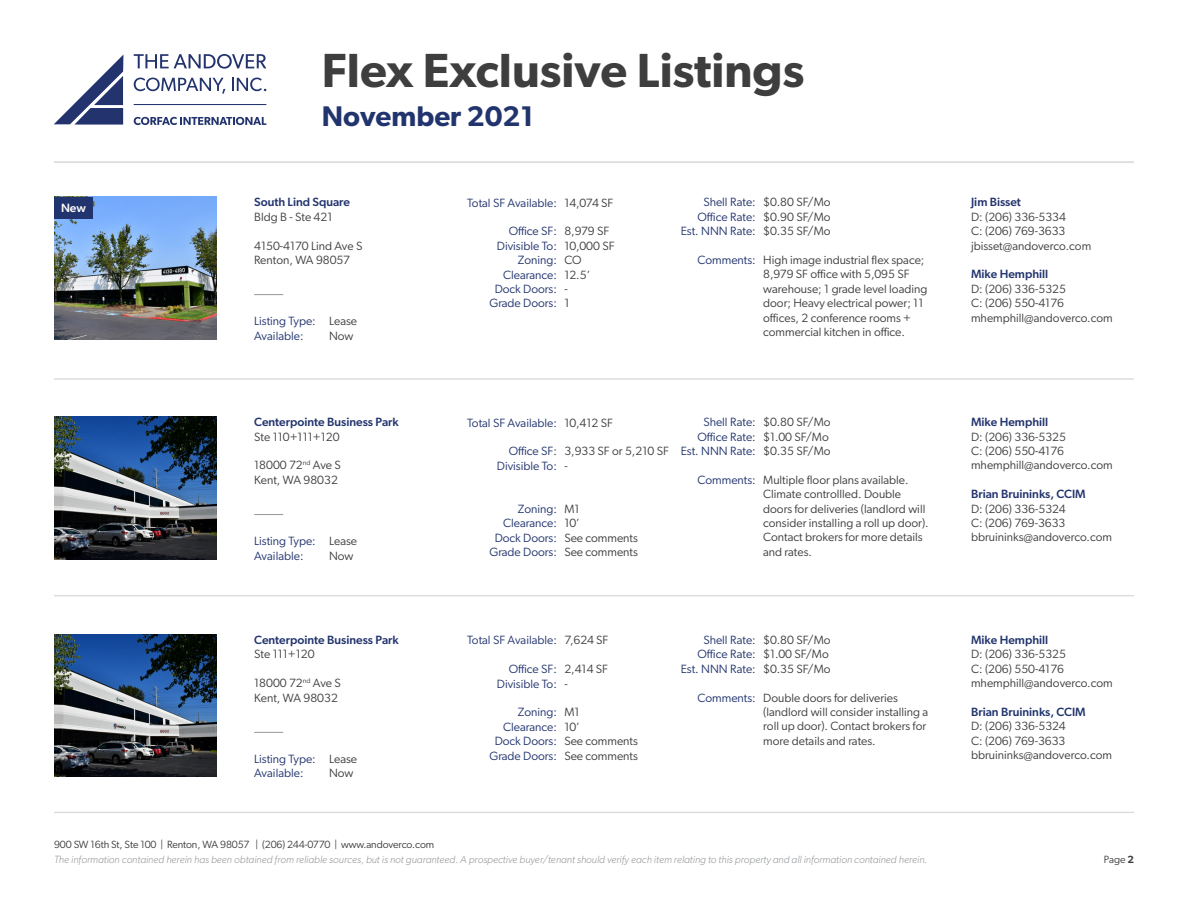
<style>
.page{position:relative;width:1188px;height:918px;background:#fff}
.page>*{position:absolute;margin:0;border:0;box-sizing:border-box;transform-origin:0 0}
.t1{font:600 48px "Gibson";color:#3e3e3f}
.t2{font:600 28.5px "Gibson";color:#22346e}
.t3{font:12px/14.4px "Gibson";color:#3e3e3f}
.t4{font:12px "Gibson";color:#22346e}
.t5{font:500 12px "Gibson";color:#22346e}
.t6{font:500 12px "Gibson";color:#fff}
.t7{font:italic 300 10.5px "Gibson";color:#939598}
.t8{font:10.5px "Gibson";letter-spacing:-.01em;color:#3e3e3f}
.s1{font-weight:600}
</style>
<div class="page">
<svg style="left:54px;top:55px;width:69px;height:70px"></svg>
<svg style="left:134px;top:54px;width:132px;height:15px"></svg>
<hr style="left:134px;top:104px;width:132px;height:1px;background:#22336d">
<svg style="left:134px;top:117px;width:132px;height:8px"></svg>
<svg style="left:134px;top:78px;width:91px;height:16px"></svg>
<svg style="left:232px;top:78px;width:34px;height:13px"></svg>
<hr style="left:54px;top:162px;width:1080px;height:1px;background:#dcdddf">
<hr style="left:54px;top:378px;width:1080px;height:2px;background:#dcdddf">
<hr style="left:54px;top:595px;width:1080px;height:1px;background:#dcdddf">
<hr style="left:54px;top:812px;width:1080px;height:1px;background:#dcdddf">
<img style="left:54px;top:417px;width:162px;height:142px">
<svg style="left:254px;top:514px;width:29px;height:1px"></svg>
<img style="left:54px;top:197px;width:162px;height:142px">
<svg style="left:254px;top:294px;width:29px;height:1px"></svg>
<div style="left:54px;top:197px;width:39px;height:21px;background:#22346e"></div>
<img style="left:54px;top:634px;width:162px;height:143px">
<svg style="left:254px;top:732px;width:29px;height:1px"></svg>
<p class="t6" style="left:61px;top:201px;width:26px">New</p>
<h1 class="t1" style="left:322px;top:42px;width:484px">Flex Exclusive Listings</h1>
<h2 class="t2" style="left:322px;top:100px;width:213px">November 2021</h2>
<p class="t5" style="left:254px;top:195px;width:97px">South Lind Square</p>
<p class="t3" style="left:254px;top:209px;width:80px">Bldg B - Ste 421</p>
<p class="t3" style="left:254px;top:238px;width:110px">4150-4170 Lind Ave S</p>
<p class="t3" style="left:254px;top:252px;width:97px">Renton, WA 98057</p>
<p class="t4" style="left:254px;top:314px;width:63px">Listing Type:</p>
<p class="t4" style="left:254px;top:328px;width:51px">Available:</p>
<p class="t3" style="left:329px;top:314px;width:30px">Lease</p>
<p class="t3" style="left:329px;top:328px;width:26px">Now</p>
<p class="t5" style="left:254px;top:415px;width:146px">Centerpointe Business Park</p>
<p class="t3" style="left:254px;top:429px;width:87px">Ste 110+111+120</p>
<p class="t3" style="left:254px;top:458px;width:88px">18000 72<sup>nd</sup> Ave S</p>
<p class="t3" style="left:254px;top:472px;width:85px">Kent, WA 98032</p>
<p class="t4" style="left:254px;top:534px;width:63px">Listing Type:</p>
<p class="t4" style="left:254px;top:548px;width:51px">Available:</p>
<p class="t3" style="left:329px;top:534px;width:30px">Lease</p>
<p class="t3" style="left:329px;top:548px;width:26px">Now</p>
<p class="t5" style="left:254px;top:633px;width:146px">Centerpointe Business Park</p>
<p class="t3" style="left:254px;top:647px;width:62px">Ste 111+120</p>
<p class="t3" style="left:254px;top:676px;width:88px">18000 72<sup>nd</sup> Ave S</p>
<p class="t3" style="left:254px;top:690px;width:85px">Kent, WA 98032</p>
<p class="t4" style="left:254px;top:752px;width:63px">Listing Type:</p>
<p class="t4" style="left:254px;top:766px;width:51px">Available:</p>
<p class="t3" style="left:329px;top:751px;width:30px">Lease</p>
<p class="t3" style="left:329px;top:766px;width:26px">Now</p>
<p class="t4" style="left:467px;top:195px;width:91px">Total SF Available:</p>
<p class="t4" style="left:509px;top:224px;width:50px">Office SF:</p>
<p class="t4" style="left:497px;top:238px;width:62px">Divisible To:</p>
<p class="t4" style="left:518px;top:253px;width:41px">Zoning:</p>
<p class="t4" style="left:503px;top:267px;width:55px">Clearance:</p>
<p class="t4" style="left:495px;top:282px;width:64px">Dock Doors:</p>
<p class="t4" style="left:489px;top:296px;width:69px">Grade Doors:</p>
<p class="t3" style="left:564px;top:195px;width:51px">14,074 SF</p>
<p class="t3" style="left:564px;top:224px;width:46px">8,979 SF</p>
<p class="t3" style="left:564px;top:238px;width:52px">10,000 SF</p>
<p class="t3" style="left:564px;top:253px;width:19px">CO</p>
<p class="t3" style="left:564px;top:267px;width:27px">12.5’</p>
<p class="t3" style="left:564px;top:282px;width:5px">-</p>
<p class="t3" style="left:564px;top:296px;width:7px">1</p>
<p class="t4" style="left:703px;top:195px;width:54px">Shell Rate:</p>
<p class="t4" style="left:698px;top:209px;width:60px">Office Rate:</p>
<p class="t4" style="left:681px;top:224px;width:77px">Est. NNN Rate:</p>
<p class="t4" style="left:698px;top:253px;width:60px">Comments:</p>
<p class="t3" style="left:763px;top:195px;width:69px">$0.80 SF/Mo</p>
<p class="t3" style="left:763px;top:209px;width:69px">$0.90 SF/Mo</p>
<p class="t3" style="left:763px;top:224px;width:69px">$0.35 SF/Mo</p>
<p class="t3" style="left:763px;top:252px;width:166px">High image industrial flex space;<br>8,979 SF office with 5,095 SF warehouse; 1 grade level loading door; Heavy electrical power; 11 offices, 2 conference rooms + commercial kitchen in office.</p>
<p class="t4" style="left:467px;top:415px;width:91px">Total SF Available:</p>
<p class="t4" style="left:509px;top:444px;width:50px">Office SF:</p>
<p class="t4" style="left:497px;top:458px;width:62px">Divisible To:</p>
<p class="t4" style="left:518px;top:502px;width:41px">Zoning:</p>
<p class="t4" style="left:503px;top:516px;width:55px">Clearance:</p>
<p class="t4" style="left:495px;top:530px;width:64px">Dock Doors:</p>
<p class="t4" style="left:489px;top:545px;width:69px">Grade Doors:</p>
<p class="t3" style="left:564px;top:415px;width:50px">10,412 SF</p>
<p class="t3" style="left:564px;top:444px;width:106px">3,933 SF or 5,210 SF</p>
<p class="t3" style="left:564px;top:458px;width:5px">-</p>
<p class="t3" style="left:564px;top:501px;width:17px">M1</p>
<p class="t3" style="left:564px;top:516px;width:17px">10’</p>
<p class="t3" style="left:564px;top:530px;width:75px">See comments</p>
<p class="t3" style="left:564px;top:545px;width:75px">See comments</p>
<p class="t4" style="left:703px;top:415px;width:54px">Shell Rate:</p>
<p class="t4" style="left:698px;top:429px;width:60px">Office Rate:</p>
<p class="t4" style="left:681px;top:444px;width:77px">Est. NNN Rate:</p>
<p class="t4" style="left:698px;top:473px;width:60px">Comments:</p>
<p class="t3" style="left:763px;top:415px;width:69px">$0.80 SF/Mo</p>
<p class="t3" style="left:763px;top:429px;width:67px">$1.00 SF/Mo</p>
<p class="t3" style="left:763px;top:444px;width:69px">$0.35 SF/Mo</p>
<p class="t3" style="left:763px;top:472px;width:167px">Multiple floor plans available.<br>Climate controllled. Double doors for deliveries (landlord will consider installing a roll up door).<br>Contact brokers for more details and rates.</p>
<p class="t4" style="left:467px;top:633px;width:91px">Total SF Available:</p>
<p class="t4" style="left:509px;top:662px;width:50px">Office SF:</p>
<p class="t4" style="left:497px;top:676px;width:62px">Divisible To:</p>
<p class="t4" style="left:518px;top:705px;width:41px">Zoning:</p>
<p class="t4" style="left:503px;top:719px;width:55px">Clearance:</p>
<p class="t4" style="left:495px;top:734px;width:64px">Dock Doors:</p>
<p class="t4" style="left:489px;top:748px;width:69px">Grade Doors:</p>
<p class="t3" style="left:564px;top:633px;width:46px">7,624 SF</p>
<p class="t3" style="left:564px;top:662px;width:45px">2,414 SF</p>
<p class="t3" style="left:564px;top:676px;width:5px">-</p>
<p class="t3" style="left:564px;top:705px;width:17px">M1</p>
<p class="t3" style="left:564px;top:719px;width:17px">10’</p>
<p class="t3" style="left:564px;top:734px;width:75px">See comments</p>
<p class="t3" style="left:564px;top:748px;width:75px">See comments</p>
<p class="t4" style="left:703px;top:633px;width:54px">Shell Rate:</p>
<p class="t4" style="left:698px;top:647px;width:60px">Office Rate:</p>
<p class="t4" style="left:681px;top:662px;width:77px">Est. NNN Rate:</p>
<p class="t4" style="left:698px;top:690px;width:60px">Comments:</p>
<p class="t3" style="left:763px;top:633px;width:69px">$0.80 SF/Mo</p>
<p class="t3" style="left:763px;top:647px;width:67px">$1.00 SF/Mo</p>
<p class="t3" style="left:763px;top:661px;width:69px">$0.35 SF/Mo</p>
<p class="t3" style="left:763px;top:690px;width:167px">Double doors for deliveries (landlord will consider installing a roll up door). Contact brokers for more details and rates.</p>
<p class="t8" style="left:54px;top:838px;width:382px">900 SW 16th St, Ste 100 | Renton, WA 98057 | (206) 244-0770 | www.andoverco.com</p>
<p class="t5" style="left:971px;top:195px;width:51px">Jim Bisset</p>
<p class="t3" style="left:971px;top:209px;width:96px">D: (206) 336-5334</p>
<p class="t3" style="left:971px;top:224px;width:96px">C: (206) 769-3633</p>
<p class="t3" style="left:971px;top:238px;width:122px">jbisset@andoverco.com</p>
<p class="t5" style="left:971px;top:267px;width:79px">Mike Hemphill</p>
<p class="t3" style="left:971px;top:281px;width:96px">D: (206) 336-5325</p>
<p class="t3" style="left:971px;top:296px;width:94px">C: (206) 550-4176</p>
<p class="t3" style="left:971px;top:310px;width:143px">mhemphill@andoverco.com</p>
<p class="t5" style="left:971px;top:415px;width:79px">Mike Hemphill</p>
<p class="t3" style="left:971px;top:429px;width:96px">D: (206) 336-5325</p>
<p class="t3" style="left:971px;top:444px;width:94px">C: (206) 550-4176</p>
<p class="t3" style="left:971px;top:458px;width:143px">mhemphill@andoverco.com</p>
<p class="t5" style="left:971px;top:487px;width:116px">Brian Bruininks, CCIM</p>
<p class="t3" style="left:971px;top:501px;width:96px">D: (206) 336-5324</p>
<p class="t3" style="left:971px;top:516px;width:96px">C: (206) 769-3633</p>
<p class="t3" style="left:971px;top:530px;width:143px">bbruininks@andoverco.com</p>
<p class="t5" style="left:971px;top:633px;width:79px">Mike Hemphill</p>
<p class="t3" style="left:971px;top:647px;width:96px">D: (206) 336-5325</p>
<p class="t3" style="left:971px;top:661px;width:94px">C: (206) 550-4176</p>
<p class="t3" style="left:971px;top:676px;width:143px">mhemphill@andoverco.com</p>
<p class="t5" style="left:971px;top:705px;width:116px">Brian Bruininks, CCIM</p>
<p class="t3" style="left:971px;top:719px;width:96px">D: (206) 336-5324</p>
<p class="t3" style="left:971px;top:733px;width:96px">C: (206) 769-3633</p>
<p class="t3" style="left:971px;top:748px;width:143px">bbruininks@andoverco.com</p>
<p class="t7" style="left:54px;top:853px;width:875px">The information contained herein has been obtained from reliable sources, but is not guaranteed. A prospective buyer/tenant should verify each item relating to this property and all information contained herein.</p>
<p class="t8" style="left:1104px;top:853px;width:32px">Page <span class="s1">2</span></p>
</div>
